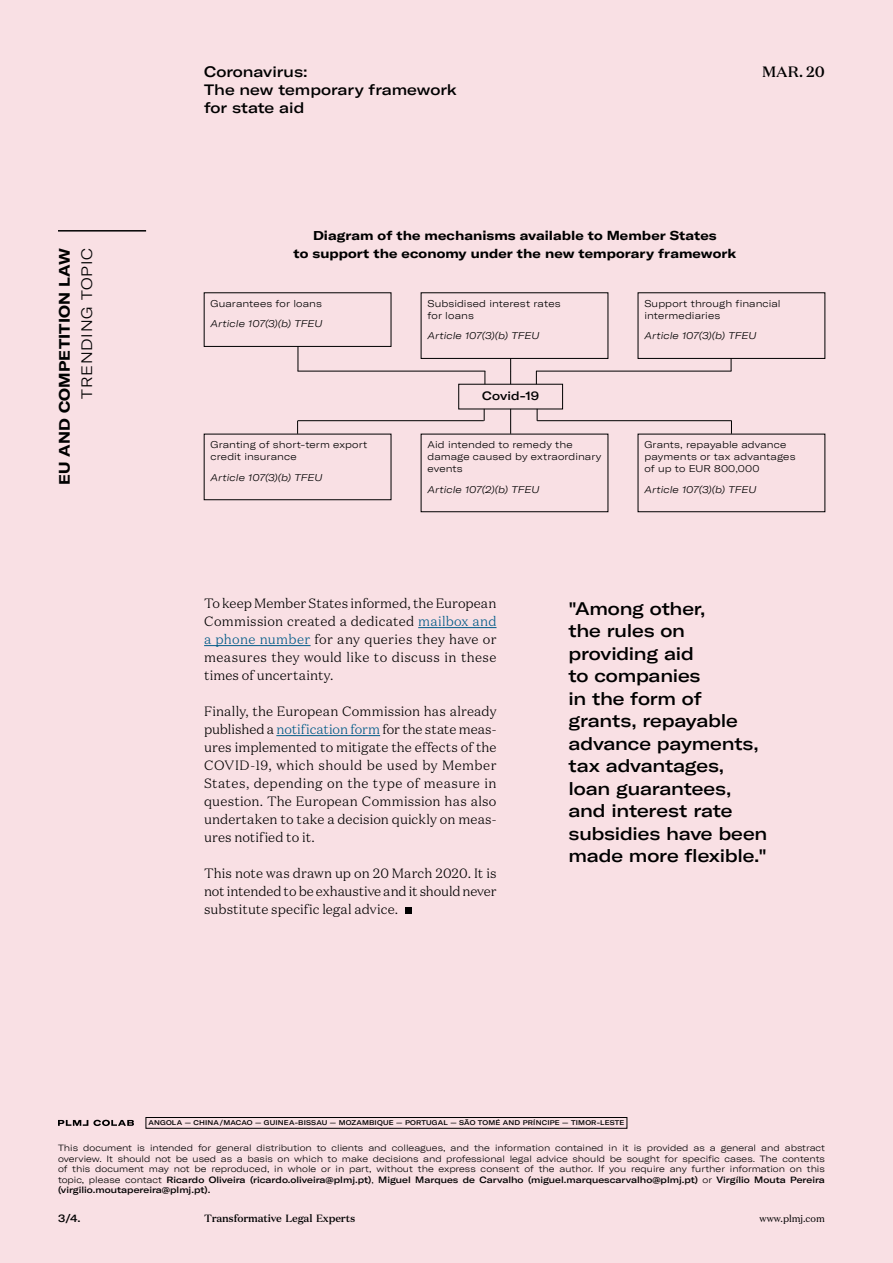
<style>
.page{position:relative;width:893px;height:1263px;background:#f9e0e4}
.page>*{position:absolute;margin:0;border:0;box-sizing:border-box;transform-origin:0 0}
.t1{font:500 expanded 18px/22.5px "GT America";letter-spacing:-.01em;color:#000}
.t2{font:500 expanded 15px/18px "GT America";color:#000}
.t3{font:700 expanded 15px "GT America";letter-spacing:.01em;color:#000}
.t4{font:300 expanded 15px "GT America";letter-spacing:.05em;color:#000}
.t5{font:500 15px "Domaine Text";color:#000}
.t6{font:300 13.5px/18px "Domaine Text";letter-spacing:.01em;color:#000;text-align:justify}
.t7{font:700 expanded 12.75px/18px "GT America";letter-spacing:.005em;color:#000;text-align:center}
.t8{font:500 expanded 12px "GT America";letter-spacing:.005em;color:#000}
.t9{font:500 10.5px "Domaine Text";letter-spacing:-.02em;color:#000}
.t10{font:500 expanded 10.5px "GT America";color:#000}
.t11{font:300 expanded 9.75px/12px "GT America";letter-spacing:.01em;color:#000}
.t12{font:italic 300 expanded 9.75px "GT America";letter-spacing:.005em;color:#000}
.t13{font:9.75px "Domaine Text";color:#000}
.t14{font:300 expanded 9px/10.5px "GT America";color:#000;text-align:justify}
.t15{font:500 expanded 6.75px "GT America";letter-spacing:.025em;color:#000}
.s1{color:#005b88}
.s2{font-weight:500}
</style>
<div class="page">
<svg style="left:58px;top:1120px;width:76px;height:6px"></svg>
<div style="left:146px;top:1117px;width:481px;height:12px;border:1px solid #000"></div>
<hr style="left:418px;top:627px;width:78px;height:1px;background:#005b88">
<hr style="left:204px;top:645px;width:107px;height:1px;background:#005b88">
<hr style="left:276px;top:735px;width:104px;height:1px;background:#005b88">
<div style="left:405px;top:907px;width:7px;height:7px;background:#000"></div>
<div style="left:204px;top:292px;width:187px;height:55px;border:1px solid #000"></div>
<div style="left:421px;top:292px;width:187px;height:67px;border:1px solid #000"></div>
<div style="left:638px;top:292px;width:187px;height:67px;border:1px solid #000"></div>
<div style="left:204px;top:434px;width:187px;height:66px;border:1px solid #000"></div>
<div style="left:421px;top:434px;width:187px;height:78px;border:1px solid #000"></div>
<div style="left:638px;top:434px;width:187px;height:78px;border:1px solid #000"></div>
<svg style="left:484px;top:409px;width:1px;height:12px"></svg>
<svg style="left:485px;top:371px;width:1px;height:13px"></svg>
<svg style="left:536px;top:372px;width:1px;height:12px"></svg>
<svg style="left:731px;top:358px;width:1px;height:13px"></svg>
<svg style="left:510px;top:358px;width:1px;height:26px"></svg>
<svg style="left:510px;top:409px;width:1px;height:25px"></svg>
<svg style="left:298px;top:346px;width:1px;height:25px"></svg>
<svg style="left:297px;top:421px;width:1px;height:13px"></svg>
<svg style="left:731px;top:421px;width:1px;height:13px"></svg>
<hr style="left:298px;top:420px;width:186px;height:1px;background:#000">
<hr style="left:537px;top:420px;width:194px;height:1px;background:#000">
<hr style="left:298px;top:371px;width:187px;height:1px;background:#000">
<hr style="left:536px;top:371px;width:195px;height:1px;background:#000">
<hr style="left:58px;top:230px;width:88px;height:2px;background:#000">
<p class="t3" style="left:55px;top:485px;width:239px;rotate:-90deg">EU AND COMPETITION LAW</p>
<p class="t4" style="left:78px;top:399px;width:152px;rotate:-90deg">TRENDING TOPIC</p>
<p class="t2" style="left:204px;top:63px;width:105px">Coronavirus:</p>
<p class="t5" style="left:762px;top:62px;width:64px">MAR. 20</p>
<p class="t2" style="left:204px;top:81px;width:254px">The new temporary framework for state aid</p>
<p class="t7" style="left:294px;top:226px;width:444px">Diagram of the mechanisms available to Member States<br>to support the economy under the new temporary framework</p>
<p class="t11" style="left:211px;top:297px;width:113px">Guarantees for loans</p>
<p class="t12" style="left:211px;top:318px;width:113px">Article 107(3)(b) TFEU</p>
<p class="t11" style="left:211px;top:439px;width:158px">Granting of short-term export credit insurance</p>
<p class="t12" style="left:211px;top:471px;width:113px">Article 107(3)(b) TFEU</p>
<p class="t11" style="left:427px;top:297px;width:135px">Subsidised interest rates for loans</p>
<p class="t12" style="left:427px;top:330px;width:113px">Article 107(3)(b) TFEU</p>
<p class="t8" style="left:482px;top:388px;width:58px">Covid-19</p>
<p class="t11" style="left:427px;top:439px;width:176px">Aid intended to remedy the damage caused by extraordinary events</p>
<p class="t12" style="left:427px;top:483px;width:113px">Article 107(2)(b) TFEU</p>
<p class="t11" style="left:644px;top:297px;width:138px">Support through financial intermediaries</p>
<p class="t12" style="left:644px;top:330px;width:113px">Article 107(3)(b) TFEU</p>
<p class="t11" style="left:644px;top:439px;width:153px">Grants, repayable advance payments or tax advantages of up to EUR 800,000</p>
<p class="t12" style="left:644px;top:483px;width:113px">Article 107(3)(b) TFEU</p>
<p class="t6" style="left:204px;top:594px;width:294px">To keep Member States informed, the European Commission created a dedicated <span class="s1">mailbox and a phone number</span> for any queries they have or measures they would like to discuss in these times of uncertainty.</p>
<p class="t6" style="left:204px;top:702px;width:294px">Finally, the European Commission has already published a <span class="s1">notification form</span> for the state meas&shy;ures implemented to mitigate the effects of the COVID-19, which should be used by Member States, depending on the type of measure in question. The European Commission has also undertaken to take a decision quickly on meas&shy;ures notified to it.</p>
<p class="t6" style="left:204px;top:864px;width:294px">This note was drawn up on 20 March 2020. It is not intended to be exhaustive and it should never substitute specific legal advice.</p>
<h1 class="t1" style="left:568px;top:597px;width:200px">"Among other,<br>the rules on providing aid<br>to companies<br>in the form of grants, repayable advance payments, tax advantages, loan guarantees, and interest rate subsidies have been made more flexible."</h1>
<p class="t15" style="left:148px;top:1119px;width:477px">ANGOLA — CHINA/MACAO — GUINEA-BISSAU — MOZAMBIQUE — PORTUGAL — SÃO TOMÉ AND PRÍNCIPE — TIMOR-LESTE</p>
<p class="t14" style="left:58px;top:1143px;width:768px">This document is intended for general distribution to clients and colleagues, and the information contained in it is provided as a general and abstract overview. It should not be used as a basis on which to make decisions and professional legal advice should be sought for specific cases. The contents of this document may not be reproduced, in whole or in part, without the express consent of the author. If you require any further information on this topic, please contact <span class="s2">Ricardo Oliveira (ricardo.oliveira@plmj.pt)</span>, <span class="s2">Miguel Marques de Carvalho (miguel.marquescarvalho@plmj.pt)</span> or <span class="s2">Virgílio Mouta Pereira (virgilio.moutapereira@plmj.pt).</span></p>
<p class="t10" style="left:58px;top:1211px;width:24px">3/4.</p>
<p class="t9" style="left:204px;top:1211px;width:153px">Transformative Legal Experts</p>
<p class="t13" style="left:760px;top:1212px;width:67px">www.plmj.com</p>
</div>
